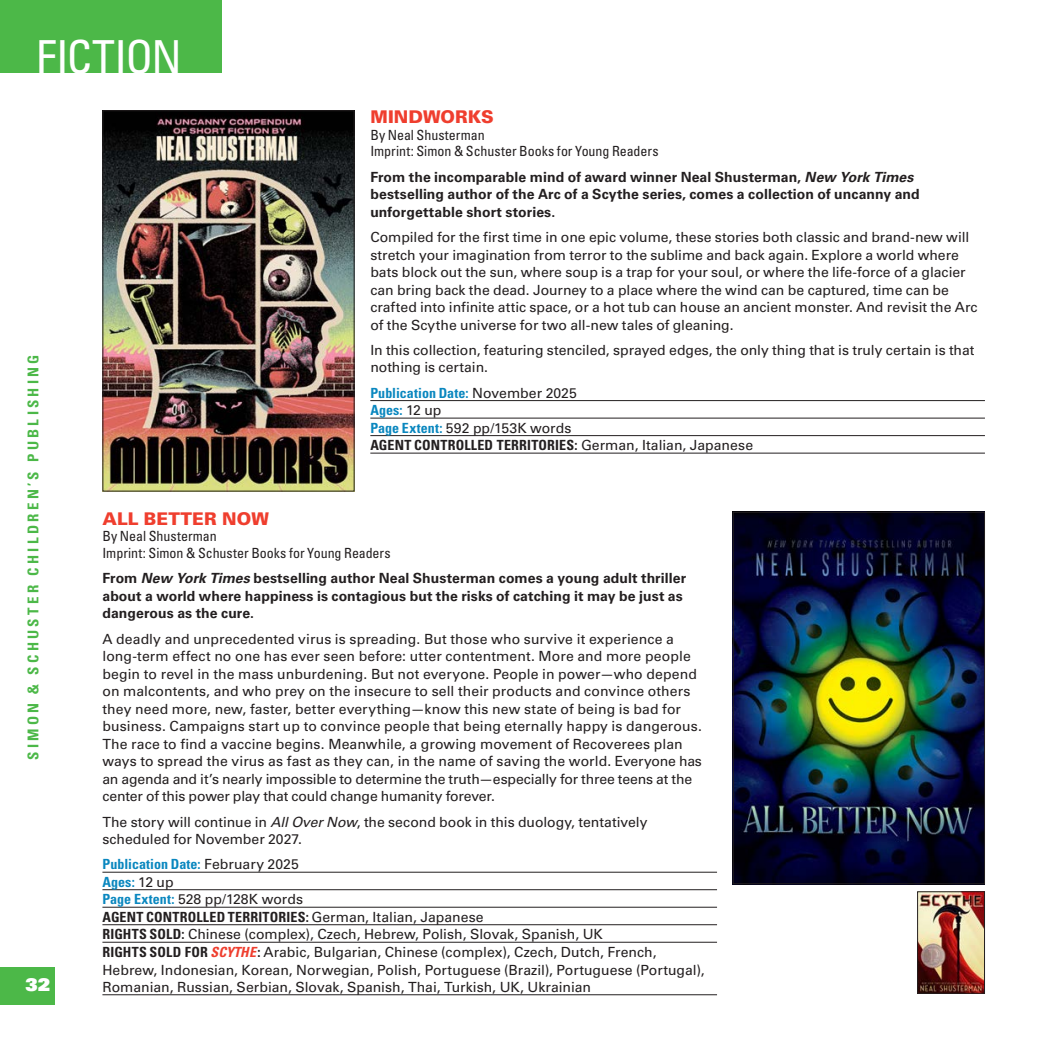
<style>
.page{position:relative;width:1048px;height:1040px;background:#fff}
.page>*{position:absolute;margin:0;border:0;box-sizing:border-box;transform-origin:0 0}
.t1{font:condensed 45.5px "Univers LT Std";letter-spacing:-.025em;color:#fff}
.t2{font:900 17.5px "Univers LT Std";color:#ef3e2e}
.t3{font:17.5px "Univers LT Std X Black";color:#fff}
.t4{font:700 condensed 14.88px "Univers LT Std";letter-spacing:.22em;color:#4cb848}
.Body{font:14px/17.5px "Univers LT Std";color:#231f20}
.Keynote{font:700 14px/17.5px "Univers LT Std";letter-spacing:.005em;color:#231f20}
.Rights_Sold{font:14px/17.5px "Univers LT Std";color:#231f20}
.author_etc{font:condensed 14px "Univers LT Std";color:#231f20}
.Rights_Sold-2{font:700 condensed 14px "Univers LT Std";letter-spacing:.015em;color:#231f20}
.PubDate_Pages{font:700 condensed 14px "Univers LT Std";letter-spacing:.005em;color:#0a87bf}
.PubDate_Pages-2{font:14px "Univers LT Std";letter-spacing:.005em;color:#231f20}
.s1{font-style:italic}
.s2{font-weight:400;font-stretch:normal;color:#231f20}
.s3{font-weight:700;font-stretch:condensed;color:#0a87bf}
.s4{font-weight:400;font-stretch:normal}
.s5{font-weight:700;font-stretch:condensed}
.s6{font-weight:700;font-style:italic;font-stretch:condensed;color:#ef3e2e}
</style>
<div class="page">
<hr style="left:370px;top:400px;width:614px;height:1px;background:#231f20">
<hr style="left:370px;top:418px;width:614px;height:1px;background:#231f20">
<hr style="left:370px;top:435px;width:614px;height:1px;background:#231f20">
<hr style="left:370px;top:453px;width:614px;height:1px;background:#231f20">
<img style="left:104px;top:112px;width:248px;height:377px">
<div style="left:102px;top:110px;width:252px;height:381px;border:1px solid #231f20"></div>
<hr style="left:102px;top:871px;width:615px;height:1px;background:#231f20">
<hr style="left:102px;top:889px;width:615px;height:1px;background:#231f20">
<hr style="left:102px;top:906px;width:615px;height:1px;background:#231f20">
<hr style="left:102px;top:924px;width:615px;height:1px;background:#231f20">
<hr style="left:102px;top:941px;width:615px;height:1px;background:#231f20">
<hr style="left:102px;top:994px;width:615px;height:1px;background:#231f20">
<img style="left:734px;top:514px;width:248px;height:368px">
<div style="left:732px;top:512px;width:252px;height:372px;border:1px solid #231f20"></div>
<img style="left:919px;top:893px;width:63px;height:98px">
<div style="left:917px;top:891px;width:67px;height:102px;border:1px solid #231f20"></div>
<div style="left:0;top:0;width:222px;height:73px;background:#4cb848"></div>
<div style="left:0;top:967px;width:55px;height:37px;background:#4cb848"></div>
<h1 class="t1" style="left:36px;top:28px;width:147px">FICTION</h1>
<p class="t4" style="left:24px;top:760px;width:407px;rotate:-90deg">SIMON &amp; SCHUSTER CHILDREN’S PUBLISHING</p>
<p class="t3" style="left:25px;top:973px;width:26px">32</p>
<p class="t2" style="left:370px;top:106px;width:125px">MINDWORKS</p>
<p class="author_etc" style="left:370px;top:126px;width:116px">By Neal Shusterman</p>
<p class="author_etc" style="left:370px;top:142px;width:290px">Imprint: Simon &amp; Schuster Books for Young Readers</p>
<p class="Keynote" style="left:370px;top:168px;width:551px">From the incomparable mind of award winner Neal Shusterman, <span class="s1">New York Times </span>bestselling author of the Arc of a Scythe series, comes a collection of uncanny and unforgettable short stories.</p>
<p class="Body" style="left:370px;top:228px;width:608px">Compiled for the first time in one epic volume, these stories both classic and brand-new will stretch your imagination from terror to the sublime and back again. Explore a world where bats block out the sun, where soup is a trap for your soul, or where the life-force of a glacier can bring back the dead. Journey to a place where the wind can be captured, time can be crafted into infinite attic space, or a hot tub can house an ancient monster. And revisit the Arc of the Scythe universe for two all-new tales of gleaning.</p>
<p class="Body" style="left:370px;top:341px;width:605px">In this collection, featuring stenciled, sprayed edges, the only thing that is truly certain is that nothing is certain.</p>
<p class="PubDate_Pages" style="left:370px;top:384px;width:208px">Publication Date: <span class="s2">November 2025</span></p>
<p class="PubDate_Pages" style="left:370px;top:402px;width:73px">Ages: <span class="s2">12 up</span></p>
<p class="PubDate_Pages-2" style="left:370px;top:419px;width:203px"><span class="s3">Page Extent:</span> 592 pp/153K words</p>
<p class="Rights_Sold-2" style="left:370px;top:437px;width:384px">AGENT CONTROLLED TERRITORIES: <span class="s4">German, Italian, Japanese</span></p>
<p class="t2" style="left:102px;top:507px;width:168px">ALL BETTER NOW</p>
<p class="author_etc" style="left:102px;top:527px;width:116px">By Neal Shusterman</p>
<p class="author_etc" style="left:102px;top:544px;width:290px">Imprint: Simon &amp; Schuster Books for Young Readers</p>
<p class="Keynote" style="left:102px;top:569px;width:585px">From <span class="s1">New York Times</span> bestselling author Neal Shusterman comes a young adult thriller about a world where happiness is contagious but the risks of catching it may be just as dangerous as the cure.</p>
<p class="Body" style="left:102px;top:630px;width:601px">A deadly and unprecedented virus is spreading. But those who survive it experience a long‑term effect no one has ever seen before: utter contentment. More and more people begin to revel in the mass unburdening. But not everyone. People in power—who depend on malcontents, and who prey on the insecure to sell their products and convince others they need more, new, faster, better everything—know this new state of being is bad for business. Campaigns start up to convince people that being eternally happy is dangerous.<br>The race to find a vaccine begins. Meanwhile, a growing movement of Recoverees plan ways to spread the virus as fast as they can, in the name of saving the world. Everyone has an agenda and it’s nearly impossible to determine the truth—especially for three teens at the center of this power play that could change humanity forever.</p>
<p class="Body" style="left:102px;top:813px;width:546px">The story will continue in <span class="s1">All Over Now</span>, the second book in this duology, tentatively scheduled for November 2027.</p>
<p class="PubDate_Pages" style="left:102px;top:855px;width:198px">Publication Date: <span class="s2">February 2025</span></p>
<p class="PubDate_Pages" style="left:102px;top:873px;width:73px">Ages: <span class="s2">12 up</span></p>
<p class="PubDate_Pages-2" style="left:102px;top:891px;width:202px"><span class="s3">Page Extent:</span> 528 pp/128K words</p>
<p class="Rights_Sold-2" style="left:102px;top:908px;width:383px">AGENT CONTROLLED TERRITORIES: <span class="s4">German, Italian, Japanese</span></p>
<p class="Rights_Sold" style="left:102px;top:925px;width:502px"><span class="s5">RIGHTS SOLD:</span> Chinese (complex), Czech, Hebrew, Polish, Slovak, Spanish, UK</p>
<p class="Rights_Sold" style="left:102px;top:943px;width:603px"><span class="s5">RIGHTS SOLD FOR</span> <span class="s6">SCYTHE</span><span class="s5">:</span> Arabic, Bulgarian, Chinese (complex), Czech, Dutch, French,<br>Hebrew, Indonesian, Korean, Norwegian, Polish, Portuguese (Brazil), Portuguese (Portugal),<br>Romanian, Russian, Serbian, Slovak, Spanish, Thai, Turkish, UK, Ukrainian</p>
</div>
